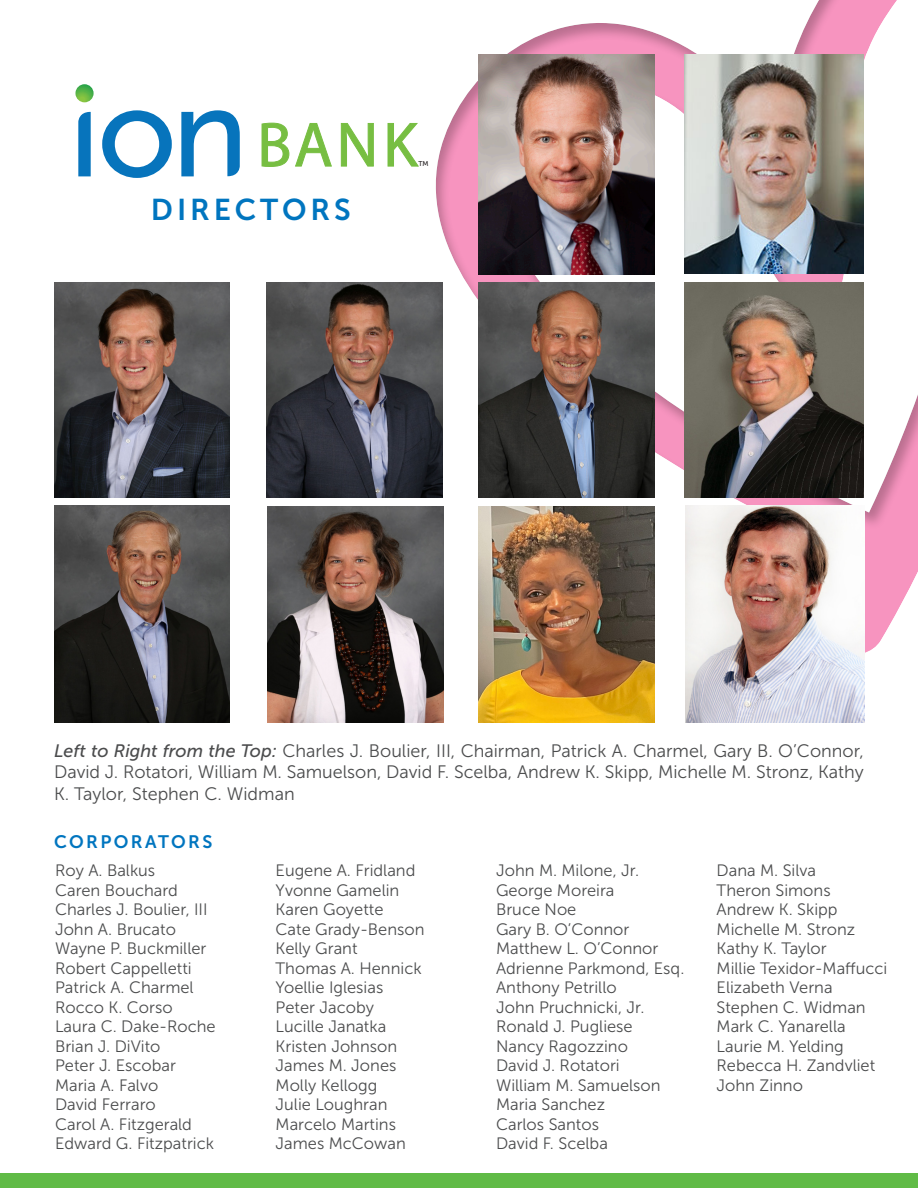
<style>
.page{position:relative;width:918px;height:1188px;background:#fff}
.page>*{position:absolute;margin:0;border:0;box-sizing:border-box;transform-origin:0 0}
.t1{font:30px "Museo Sans 700";letter-spacing:.13em;color:#0075bf}
.t2{font:18px/21.6px "Museo Sans 300";color:#4b4c4d;text-align:justify}
.t3{font:18px "Museo Sans 700";letter-spacing:.13em;color:#0075bf}
.t4{font:16.5px "Museo Sans 300";color:#4b4c4d}
.t5{font:7.05px "Museo Sans 500";color:#211d1e}
.s1{font-family:"Museo Sans 500";font-style:italic}
</style>
<div class="page">
<div style="left:0;top:1174px;width:918px;height:14px;background:#60bb46"></div>
<div style="left:434px;top:0;width:484px;height:656px;background:#231f20;opacity:.28"></div>
<img style="left:267px;top:506px;width:176px;height:216px">
<img style="left:479px;top:506px;width:175px;height:216px">
<img style="left:685px;top:282px;width:179px;height:216px">
<img style="left:54px;top:282px;width:175px;height:216px">
<img style="left:54px;top:505px;width:175px;height:217px">
<img style="left:479px;top:282px;width:175px;height:216px">
<img style="left:479px;top:54px;width:175px;height:220px">
<img style="left:267px;top:282px;width:176px;height:216px">
<img style="left:685px;top:505px;width:179px;height:217px">
<img style="left:685px;top:54px;width:179px;height:220px">
<svg style="left:262px;top:123px;width:27px;height:44px"></svg>
<svg style="left:295px;top:123px;width:37px;height:43px"></svg>
<svg style="left:341px;top:123px;width:33px;height:43px"></svg>
<svg style="left:388px;top:123px;width:31px;height:43px"></svg>
<svg style="left:102px;top:110px;width:70px;height:68px"></svg>
<svg style="left:75px;top:84px;width:19px;height:18px"></svg>
<svg style="left:78px;top:112px;width:13px;height:64px"></svg>
<svg style="left:181px;top:110px;width:59px;height:66px"></svg>
<p class="t1" style="left:151px;top:193px;width:201px">DIRECTORS</p>
<p class="t5" style="left:418px;top:160px;width:12px">TM</p>
<p class="t2" style="left:54px;top:740px;width:811px"><span class="s1">Left to Right from the Top:</span> Charles J. Boulier, III, Chairman, Patrick A. Charmel, Gary B. O’Connor, David J. Rotatori, William M. Samuelson, David F. Scelba, Andrew K. Skipp, Michelle M. Stronz, Kathy K. Taylor, Stephen C. Widman</p>
<p class="t3" style="left:54px;top:832px;width:160px">CORPORATORS</p>
<p class="t4" style="left:55px;top:862px;width:102px">Roy A. Balkus</p>
<p class="t4" style="left:55px;top:881px;width:124px">Caren Bouchard</p>
<p class="t4" style="left:55px;top:901px;width:154px">Charles J. Boulier, III</p>
<p class="t4" style="left:55px;top:920px;width:122px">John A. Brucato</p>
<p class="t4" style="left:55px;top:940px;width:153px">Wayne P. Buckmiller</p>
<p class="t4" style="left:55px;top:959px;width:138px">Robert Cappelletti</p>
<p class="t4" style="left:55px;top:979px;width:140px">Patrick A. Charmel</p>
<p class="t4" style="left:55px;top:998px;width:119px">Rocco K. Corso</p>
<p class="t4" style="left:55px;top:1018px;width:162px">Laura C. Dake-Roche</p>
<p class="t4" style="left:55px;top:1037px;width:107px">Brian J. DiVito</p>
<p class="t4" style="left:55px;top:1057px;width:122px">Peter J. Escobar</p>
<p class="t4" style="left:55px;top:1076px;width:105px">Maria A. Falvo</p>
<p class="t4" style="left:55px;top:1096px;width:102px">David Ferraro</p>
<p class="t4" style="left:55px;top:1115px;width:138px">Carol A. Fitzgerald</p>
<p class="t4" style="left:55px;top:1135px;width:160px">Edward G. Fitzpatrick</p>
<p class="t4" style="left:276px;top:862px;width:141px">Eugene A. Fridland</p>
<p class="t4" style="left:276px;top:881px;width:125px">Yvonne Gamelin</p>
<p class="t4" style="left:276px;top:901px;width:109px">Karen Goyette</p>
<p class="t4" style="left:276px;top:920px;width:150px">Cate Grady-Benson</p>
<p class="t4" style="left:276px;top:940px;width:84px">Kelly Grant</p>
<p class="t4" style="left:276px;top:959px;width:148px">Thomas A. Hennick</p>
<p class="t4" style="left:276px;top:979px;width:109px">Yoellie Iglesias</p>
<p class="t4" style="left:276px;top:998px;width:100px">Peter Jacoby</p>
<p class="t4" style="left:276px;top:1018px;width:112px">Lucille Janatka</p>
<p class="t4" style="left:276px;top:1037px;width:123px">Kristen Johnson</p>
<p class="t4" style="left:276px;top:1057px;width:122px">James M. Jones</p>
<p class="t4" style="left:276px;top:1076px;width:103px">Molly Kellogg</p>
<p class="t4" style="left:276px;top:1096px;width:113px">Julie Loughran</p>
<p class="t4" style="left:276px;top:1115px;width:122px">Marcelo Martins</p>
<p class="t4" style="left:276px;top:1135px;width:132px">James McCowan</p>
<p class="t4" style="left:496px;top:862px;width:145px">John M. Milone, Jr.</p>
<p class="t4" style="left:496px;top:881px;width:120px">George Moreira</p>
<p class="t4" style="left:496px;top:901px;width:82px">Bruce Noe</p>
<p class="t4" style="left:496px;top:920px;width:135px">Gary B. O’Connor</p>
<p class="t4" style="left:496px;top:940px;width:164px">Matthew L. O’Connor</p>
<p class="t4" style="left:496px;top:959px;width:190px">Adrienne Parkmond, Esq.</p>
<p class="t4" style="left:496px;top:979px;width:122px">Anthony Petrillo</p>
<p class="t4" style="left:496px;top:998px;width:150px">John Pruchnicki, Jr.</p>
<p class="t4" style="left:496px;top:1018px;width:138px">Ronald J. Pugliese</p>
<p class="t4" style="left:496px;top:1037px;width:133px">Nancy Ragozzino</p>
<p class="t4" style="left:496px;top:1057px;width:125px">David J. Rotatori</p>
<p class="t4" style="left:496px;top:1076px;width:166px">William M. Samuelson</p>
<p class="t4" style="left:496px;top:1096px;width:110px">Maria Sanchez</p>
<p class="t4" style="left:496px;top:1115px;width:104px">Carlos Santos</p>
<p class="t4" style="left:496px;top:1135px;width:113px">David F. Scelba</p>
<p class="t4" style="left:717px;top:862px;width:101px">Dana M. Silva</p>
<p class="t4" style="left:717px;top:881px;width:116px">Theron Simons</p>
<p class="t4" style="left:717px;top:901px;width:123px">Andrew K. Skipp</p>
<p class="t4" style="left:717px;top:920px;width:140px">Michelle M. Stronz</p>
<p class="t4" style="left:717px;top:940px;width:112px">Kathy K. Taylor</p>
<p class="t4" style="left:717px;top:959px;width:172px">Millie Texidor-Maffucci</p>
<p class="t4" style="left:717px;top:979px;width:117px">Elizabeth Verna</p>
<p class="t4" style="left:717px;top:998px;width:151px">Stephen C. Widman</p>
<p class="t4" style="left:717px;top:1018px;width:131px">Mark C. Yanarella</p>
<p class="t4" style="left:717px;top:1037px;width:129px">Laurie M. Yelding</p>
<p class="t4" style="left:717px;top:1057px;width:160px">Rebecca H. Zandvliet</p>
<p class="t4" style="left:717px;top:1076px;width:88px">John Zinno</p>
</div>
